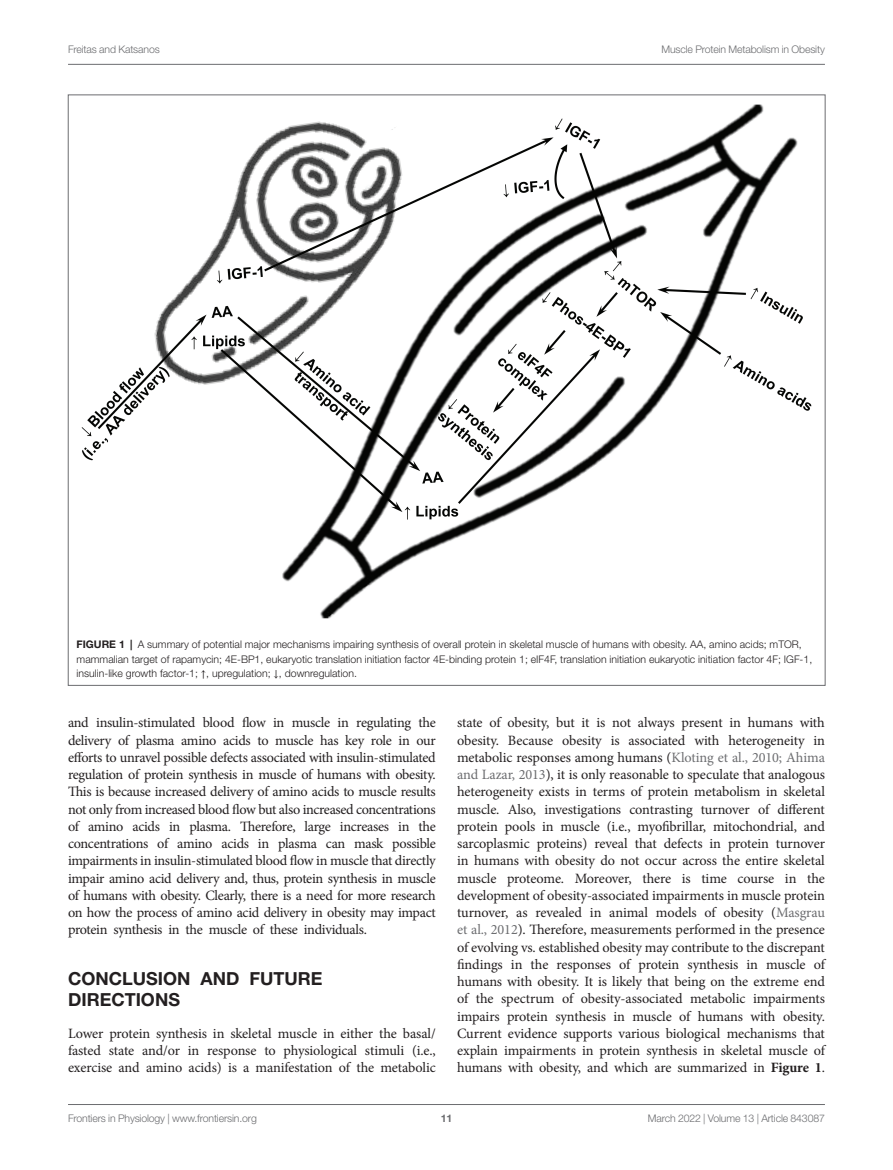
<style>
.page{position:relative;width:893px;height:1170px;background:#fff}
.page>*{position:absolute;margin:0;border:0;box-sizing:border-box;transform-origin:0 0}
.HEAD_1{font:700 18px/21px "Helvetica Neue LT Std";color:#231f20}
.TEXT_FLUSH{font:14.25px/17.2px "Minion Pro";letter-spacing:-.005em;color:#231f20;text-align:justify}
.TEXT{font:14.25px/17.2px "Minion Pro";letter-spacing:-.02em;color:#231f20;text-align:justify}
.FIG_LEG{font:300 10.5px/14.2px "Helvetica Neue LT Std";color:#231f20}
.t1{font:300 10.5px "Helvetica Neue LT Std";letter-spacing:-.015em;color:#6c6d70}
.t2{font:700 10.5px "Helvetica Neue LT Std";color:#6c6d70}
.s1{font-weight:700}
.s2{font-family:"STIX General";font-weight:400}
.s3{color:#6c6d70}
</style>
<div class="page">
<hr style="left:68px;top:64px;width:757px;height:1px;background:#6c6d70">
<hr style="left:68px;top:1104px;width:757px;height:1px;background:#6c6d70">
<img style="left:81px;top:104px;width:731px;height:515px">
<p class="t1" style="left:68px;top:42px;width:93px">Freitas and Katsanos</p>
<p class="t1" style="left:661px;top:42px;width:165px">Muscle Protein Metabolism in Obesity</p>
<p class="FIG_LEG" style="left:77px;top:637px;width:737px"><span class="s1">FIGURE 1 |</span> A summary of potential major mechanisms impairing synthesis of overall protein in skeletal muscle of humans with obesity. AA, amino acids; mTOR, mammalian target of rapamycin; 4E-BP1, eukaryotic translation initiation factor 4E-binding protein 1; eIF4F, translation initiation eukaryotic initiation factor 4F; IGF-1, insulin-like growth factor-1; <span class="s2">↑</span>, upregulation; <span class="s2">↓</span>, downregulation.</p>
<p class="TEXT" style="left:68px;top:714px;width:369px">and insulin-stimulated blood flow in muscle in regulating the delivery of plasma amino acids to muscle has key role in our efforts to unravel possible defects associated with insulin-stimulated regulation of protein synthesis in muscle of humans with obesity.<br>This is because increased delivery of amino acids to muscle results not only from increased blood flow but also increased concentrations of amino acids in plasma. Therefore, large increases in the concentrations of amino acids in plasma can mask possible impairments in insulin-stimulated blood flow in muscle that directly impair amino acid delivery and, thus, protein synthesis in muscle of humans with obesity. Clearly, there is a need for more research on how the process of amino acid delivery in obesity may impact protein synthesis in the muscle of these individuals.</p>
<p class="HEAD_1" style="left:68px;top:968px;width:256px">CONCLUSION AND FUTURE<br>DIRECTIONS</p>
<p class="TEXT_FLUSH" style="left:68px;top:1024px;width:369px">Lower protein synthesis in skeletal muscle in either the basal/ fasted state and/or in response to physiological stimuli (i.e., exercise and amino acids) is a manifestation of the metabolic</p>
<p class="TEXT_FLUSH" style="left:457px;top:714px;width:369px">state of obesity, but it is not always present in humans with obesity. Because obesity is associated with heterogeneity in metabolic responses among humans (<span class="s3">Kloting et al., 2010; Ahima and Lazar, 2013</span>), it is only reasonable to speculate that analogous heterogeneity exists in terms of protein metabolism in skeletal muscle. Also, investigations contrasting turnover of different protein pools in muscle (i.e., myofibrillar, mitochondrial, and sarcoplasmic proteins) reveal that defects in protein turnover in humans with obesity do not occur across the entire skeletal muscle proteome. Moreover, there is time course in the development of obesity-associated impairments in muscle protein turnover, as revealed in animal models of obesity (<span class="s3">Masgrau et al., 2012</span>). Therefore, measurements performed in the presence of evolving vs. established obesity may contribute to the discrepant findings in the responses of protein synthesis in muscle of humans with obesity. It is likely that being on the extreme end of the spectrum of obesity-associated metabolic impairments impairs protein synthesis in muscle of humans with obesity.<br>Current evidence supports various biological mechanisms that explain impairments in protein synthesis in skeletal muscle of humans with obesity, and which are summarized in <span class="s1">Figure 1</span>.</p>
<p class="t1" style="left:68px;top:1111px;width:190px">Frontiers in Physiology | www.frontiersin.org</p>
<p class="t2" style="left:441px;top:1111px;width:13px">11</p>
<p class="t1" style="left:648px;top:1111px;width:178px">March 2022 | Volume 13 | Article 843087</p>
</div>
